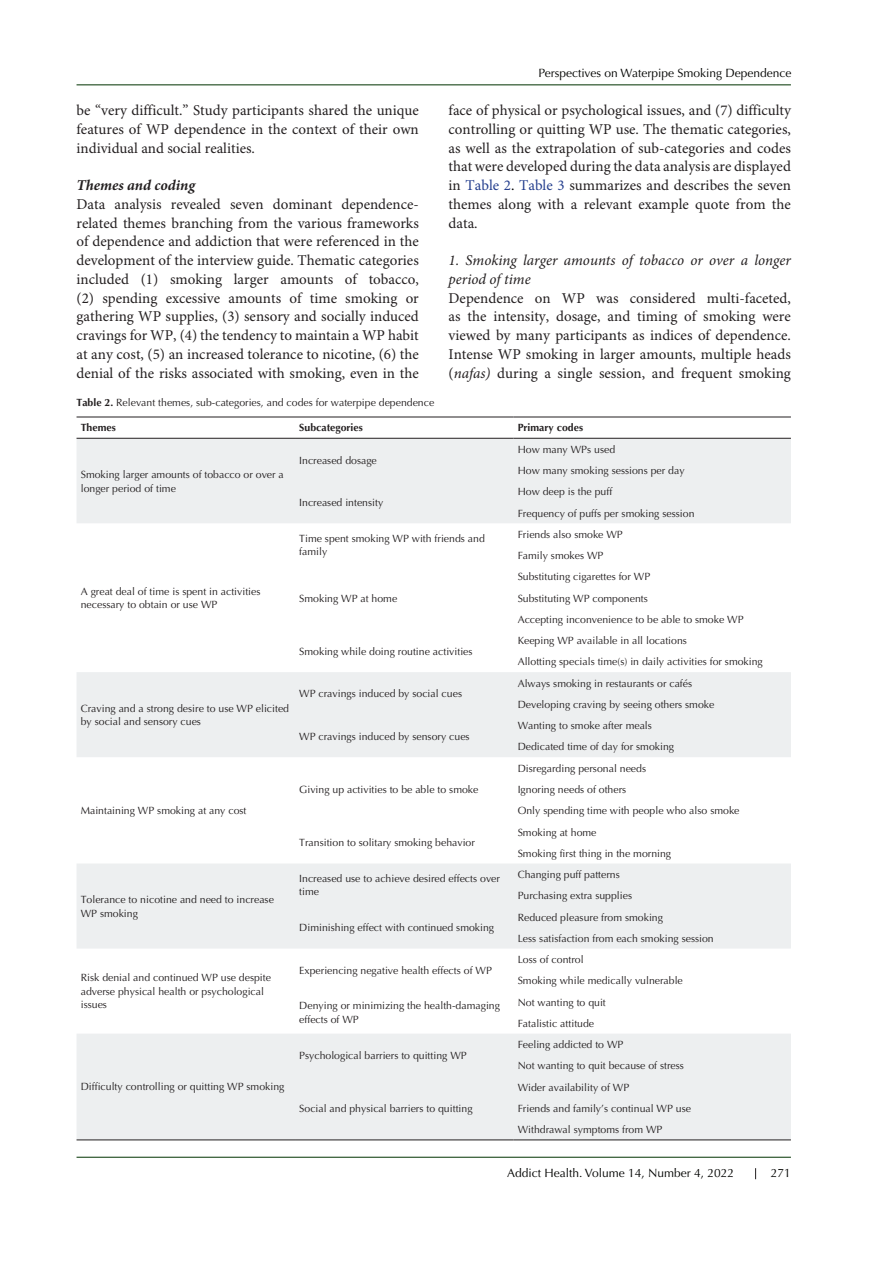
<style>
.page{position:relative;width:893px;height:1263px;background:#fff}
.page>*{position:absolute;margin:0;border:0;box-sizing:border-box;transform-origin:0 0}
.t1{font:15px/18.8px "Minion Pro";color:#231f20;text-align:justify}
.t2{font:italic 15px/18.8px "Minion Pro";color:#231f20}
.t3{font:italic 700 15px "Minion Pro";color:#231f20}
.t4{font:12px "Optima LT Std";color:#040503}
.t5{font:10.5px/13.5px "Optima LT Std";color:#231f20}
.t6{font:700 10.5px "Optima LT Std";color:#231f20}
.s1{color:#253f8e}
.s2{color:#000}
.s3{font-style:italic}
.s4{font-weight:700}
</style>
<div class="page">
<hr style="left:77px;top:1157px;width:714px;height:1px;background:#030">
<hr style="left:77px;top:84px;width:714px;height:1px;background:#030">
<svg style="left:77px;top:439px;width:714px;height:700px;fill:#edeff0"></svg>
<hr style="left:77px;top:417px;width:218px;height:1px;background:#231f20">
<hr style="left:295px;top:417px;width:218px;height:1px;background:#231f20">
<hr style="left:513px;top:417px;width:278px;height:1px;background:#231f20">
<hr style="left:77px;top:438px;width:218px;height:1px;background:#231f20">
<hr style="left:295px;top:438px;width:218px;height:1px;background:#231f20">
<hr style="left:513px;top:438px;width:278px;height:1px;background:#231f20">
<hr style="left:77px;top:1139px;width:218px;height:1px;background:#231f20">
<hr style="left:295px;top:1139px;width:218px;height:1px;background:#231f20">
<hr style="left:513px;top:1139px;width:278px;height:1px;background:#231f20">
<p class="t1" style="left:77px;top:102px;width:344px">be “very difficult.” Study participants shared the unique features of WP dependence in the context of their own individual and social realities.</p>
<p class="t3" style="left:77px;top:175px;width:120px">Themes and coding</p>
<p class="t1" style="left:77px;top:195px;width:344px">Data analysis revealed seven dominant dependence&shy;related themes branching from the various frameworks of dependence and addiction that were referenced in the development of the interview guide. Thematic categories included (1) smoking larger amounts of tobacco, (2) spending excessive amounts of time smoking or gathering WP supplies, (3) sensory and socially induced cravings for WP, (4) the tendency to maintain a WP habit at any cost, (5) an increased tolerance to nicotine, (6) the denial of the risks associated with smoking, even in the</p>
<p class="t4" style="left:539px;top:66px;width:254px">Perspectives on Waterpipe Smoking Dependence</p>
<p class="t1" style="left:449px;top:102px;width:344px">face of physical or psychological issues, and (7) difficulty controlling or quitting WP use. The thematic categories, as well as the extrapolation of sub-categories and codes that were developed during the data analysis are displayed in <span class="s1">Table 2</span><span class="s2">.</span> <span class="s1">Table 3</span> summarizes and describes the seven themes along with a relevant example quote from the data.</p>
<p class="t2" style="left:449px;top:251px;width:344px">1. Smoking larger amounts of tobacco or over a longer period of time</p>
<p class="t1" style="left:449px;top:289px;width:344px">Dependence on WP was considered multi-faceted, as the intensity, dosage, and timing of smoking were viewed by many participants as indices of dependence.<br>Intense WP smoking in larger amounts, multiple heads (<span class="s3">nafas)</span> during a single session, and frequent smoking</p>
<p class="t5" style="left:77px;top:396px;width:359px"><span class="s4">Table 2.</span> Relevant themes, sub-categories, and codes for waterpipe dependence</p>
<p class="t6" style="left:81px;top:422px;width:37px">Themes</p>
<p class="t6" style="left:299px;top:422px;width:65px">Subcategories</p>
<p class="t6" style="left:518px;top:422px;width:67px">Primary codes</p>
<p class="t5" style="left:81px;top:468px;width:205px">Smoking larger amounts of tobacco or over a longer period of time</p>
<p class="t5" style="left:518px;top:443px;width:99px">How many WPs used</p>
<p class="t5" style="left:518px;top:464px;width:168px">How many smoking sessions per day</p>
<p class="t5" style="left:299px;top:453px;width:79px">Increased dosage</p>
<p class="t5" style="left:518px;top:485px;width:96px">How deep is the puff</p>
<p class="t5" style="left:518px;top:506px;width:178px">Frequency of puffs per smoking session</p>
<p class="t5" style="left:299px;top:496px;width:86px">Increased intensity</p>
<p class="t5" style="left:81px;top:585px;width:181px">A great deal of time is spent in activities necessary to obtain or use WP</p>
<p class="t5" style="left:81px;top:702px;width:210px">Craving and a strong desire to use WP elicited by social and sensory cues</p>
<p class="t5" style="left:81px;top:804px;width:167px">Maintaining WP smoking at any cost</p>
<p class="t5" style="left:81px;top:893px;width:195px">Tolerance to nicotine and need to increase<br>WP smoking</p>
<p class="t5" style="left:81px;top:971px;width:192px">Risk denial and continued WP use despite adverse physical health or psychological issues</p>
<p class="t5" style="left:81px;top:1080px;width:205px">Difficulty controlling or quitting WP smoking</p>
<p class="t5" style="left:299px;top:531px;width:187px">Time spent smoking WP with friends and family</p>
<p class="t5" style="left:518px;top:528px;width:107px">Friends also smoke WP</p>
<p class="t5" style="left:518px;top:549px;width:87px">Family smokes WP</p>
<p class="t5" style="left:299px;top:591px;width:100px">Smoking WP at home</p>
<p class="t5" style="left:299px;top:645px;width:175px">Smoking while doing routine activities</p>
<p class="t5" style="left:299px;top:687px;width:164px">WP cravings induced by social cues</p>
<p class="t5" style="left:299px;top:730px;width:172px">WP cravings induced by sensory cues</p>
<p class="t5" style="left:299px;top:783px;width:181px">Giving up activities to be able to smoke</p>
<p class="t5" style="left:299px;top:836px;width:177px">Transition to solitary smoking behavior</p>
<p class="t5" style="left:518px;top:570px;width:134px">Substituting cigarettes for WP</p>
<p class="t5" style="left:518px;top:591px;width:132px">Substituting WP components</p>
<p class="t5" style="left:518px;top:613px;width:227px">Accepting inconvenience to be able to smoke WP</p>
<p class="t5" style="left:518px;top:634px;width:171px">Keeping WP available in all locations</p>
<p class="t5" style="left:518px;top:655px;width:247px">Allotting specials time(s) in daily activities for smoking</p>
<p class="t5" style="left:518px;top:676px;width:176px">Always smoking in restaurants or cafés</p>
<p class="t5" style="left:518px;top:698px;width:198px">Developing craving by seeing others smoke</p>
<p class="t5" style="left:518px;top:719px;width:136px">Wanting to smoke after meals</p>
<p class="t5" style="left:518px;top:740px;width:158px">Dedicated time of day for smoking</p>
<p class="t5" style="left:518px;top:761px;width:130px">Disregarding personal needs</p>
<p class="t5" style="left:518px;top:783px;width:110px">Ignoring needs of others</p>
<p class="t5" style="left:518px;top:804px;width:223px">Only spending time with people who also smoke</p>
<p class="t5" style="left:518px;top:825px;width:80px">Smoking at home</p>
<p class="t5" style="left:518px;top:846px;width:155px">Smoking first thing in the morning</p>
<p class="t5" style="left:299px;top:872px;width:202px">Increased use to achieve desired effects over time</p>
<p class="t5" style="left:518px;top:868px;width:104px">Changing puff patterns</p>
<p class="t5" style="left:518px;top:889px;width:116px">Purchasing extra supplies</p>
<p class="t5" style="left:299px;top:921px;width:196px">Diminishing effect with continued smoking</p>
<p class="t5" style="left:299px;top:963px;width:194px">Experiencing negative health effects of WP</p>
<p class="t5" style="left:518px;top:910px;width:147px">Reduced pleasure from smoking</p>
<p class="t5" style="left:518px;top:932px;width:198px">Less satisfaction from each smoking session</p>
<p class="t5" style="left:518px;top:953px;width:67px">Loss of control</p>
<p class="t5" style="left:518px;top:974px;width:167px">Smoking while medically vulnerable</p>
<p class="t5" style="left:299px;top:999px;width:202px">Denying or minimizing the health-damaging effects of WP</p>
<p class="t5" style="left:518px;top:995px;width:90px">Not wanting to quit</p>
<p class="t5" style="left:518px;top:1017px;width:78px">Fatalistic attitude</p>
<p class="t5" style="left:299px;top:1048px;width:169px">Psychological barriers to quitting WP</p>
<p class="t5" style="left:299px;top:1101px;width:175px">Social and physical barriers to quitting</p>
<p class="t5" style="left:518px;top:1038px;width:107px">Feeling addicted to WP</p>
<p class="t5" style="left:518px;top:1059px;width:168px">Not wanting to quit because of stress</p>
<p class="t5" style="left:518px;top:1080px;width:113px">Wider availability of WP</p>
<p class="t5" style="left:518px;top:1102px;width:175px">Friends and family’s continual WP use</p>
<p class="t5" style="left:518px;top:1123px;width:146px">Withdrawal symptoms from WP</p>
<p class="t4" style="left:507px;top:1166px;width:229px">Addict Health. Volume 14, Number 4, 2022</p>
<p class="t4" style="left:771px;top:1166px;width:22px">271</p>
</div>
